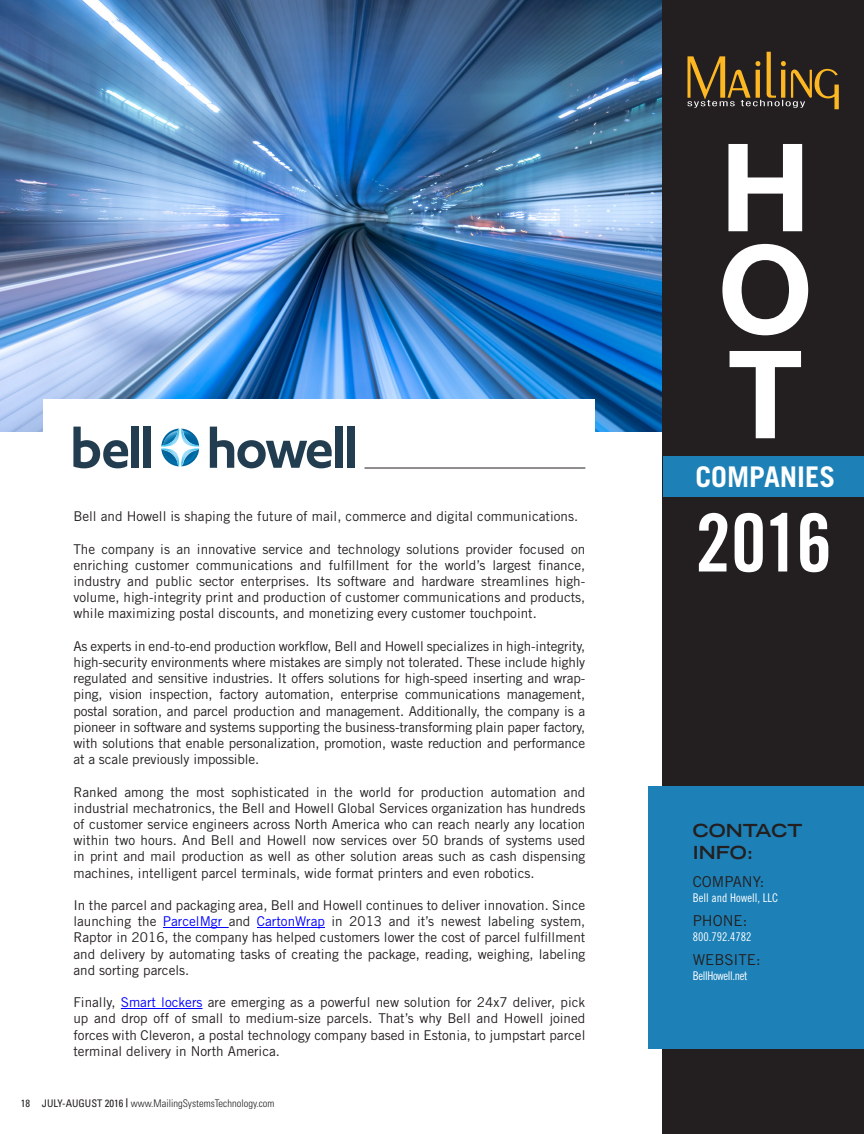
<style>
.page{position:relative;width:864px;height:1134px;background:#fff}
.page>*{position:absolute;margin:0;border:0;box-sizing:border-box;transform-origin:0 0}
.t1{font:700 122.25px "Helvetica Neue LT Std";color:#fff}
.t2{font:80.1px "Trade Gothic LT Std Bd Cn 20";color:#fff}
.t3{font:700 28.5px "Trade Gothic LT Std";color:#fff}
.t4{font:700 expanded 18px "Trade Gothic LT Std";color:#231f20}
.t5{font:15px "Trade Gothic LT Std";color:#231f20}
.t6{font:13.5px/16.2px "Trade Gothic LT Std";color:#231f20;text-align:justify}
.t7{font:12px "Trade Gothic LT Std Cn 18";color:#fff}
.t8{font:12px "Trade Gothic LT Std Cn 18";letter-spacing:-.03em;color:#fff}
.t9{font:300 condensed 10.5px "Univers LT Std";color:#231f20}
.s1{color:#00f}
.s2{font-weight:400}
.s3{font-weight:700;font-size:9px}
</style>
<div class="page">
<img style="left:0;top:0;width:662px;height:432px">
<div style="left:43px;top:399px;width:552px;height:87px;background:#fff"></div>
<div style="left:662px;top:0;width:202px;height:1134px;background:#231f20"></div>
<div style="left:664px;top:456px;width:200px;height:41px;background:#1d81b7"></div>
<div style="left:648px;top:787px;width:216px;height:262px;background:#1d81b7"></div>
<hr style="left:163px;top:927px;width:66px;height:1px;background:#00f">
<hr style="left:257px;top:927px;width:68px;height:1px;background:#00f">
<hr style="left:121px;top:1008px;width:82px;height:1px;background:#00f">
<hr style="left:364px;top:468px;width:221px;height:1px;background:#231f20">
<svg style="left:687px;top:52px;width:152px;height:57px"></svg>
<div style="left:335px;top:427px;width:7px;height:41px;background:#223d50"></div>
<div style="left:347px;top:427px;width:7px;height:41px;background:#223d50"></div>
<svg style="left:210px;top:427px;width:122px;height:41px"></svg>
<div style="left:131px;top:427px;width:8px;height:41px;background:#223d50"></div>
<div style="left:143px;top:427px;width:8px;height:41px;background:#223d50"></div>
<svg style="left:73px;top:427px;width:55px;height:41px"></svg>
<svg style="left:161px;top:429px;width:38px;height:37px"></svg>
<img style="left:163px;top:450px;width:1px;height:14px">
<img style="left:164px;top:450px;width:33px;height:14px">
<img style="left:163px;top:431px;width:34px;height:14px">
<p class="t6" style="left:73px;top:508px;width:506px">Bell and Howell is shaping the future of mail, commerce and digital communications.</p>
<p class="t6" style="left:73px;top:541px;width:513px">The company is an innovative service and technology solutions provider focused on enriching customer communications and fulfillment for the world’s largest finance, industry and public sector enterprises. Its software and hardware streamlines high&shy;volume, high-integrity print and production of customer communications and products, while maximizing postal discounts, and monetizing every customer touchpoint.</p>
<p class="t6" style="left:73px;top:638px;width:513px">As experts in end-to-end production workflow, Bell and Howell specializes in high-integrity, high-security environments where mistakes are simply not tolerated. These include highly regulated and sensitive industries. It offers solutions for high-speed inserting and wrap&shy;ping, vision inspection, factory automation, enterprise communications management, postal soration, and parcel production and management. Additionally, the company is a pioneer in software and systems supporting the business-transforming plain paper factory, with solutions that enable personalization, promotion, waste reduction and performance at a scale previously impossible.</p>
<p class="t6" style="left:73px;top:784px;width:513px">Ranked among the most sophisticated in the world for production automation and industrial mechatronics, the Bell and Howell Global Services organization has hundreds of customer service engineers across North America who can reach nearly any location within two hours. And Bell and Howell now services over 50 brands of systems used in print and mail production as well as other solution areas such as cash dispensing machines, intelligent parcel terminals, wide format printers and even robotics.</p>
<p class="t6" style="left:73px;top:897px;width:513px">In the parcel and packaging area, Bell and Howell continues to deliver innovation. Since launching the <span class="s1">ParcelMgr</span> and <span class="s1">CartonWrap</span> in 2013 and it’s newest labeling system, Raptor in 2016, the company has helped customers lower the cost of parcel fulfillment and delivery by automating tasks of creating the package, reading, weighing, labeling and sorting parcels.</p>
<p class="t6" style="left:73px;top:994px;width:513px">Finally, <span class="s1">Smart lockers</span> are emerging as a powerful new solution for 24x7 deliver, pick up and drop off of small to medium-size parcels. That’s why Bell and Howell joined forces with Cleveron, a postal technology company based in Estonia, to jumpstart parcel terminal delivery in North America.</p>
<p class="t9" style="left:21px;top:1097px;width:255px"><span class="s2">18 JULY-AUGUST 2016</span> <span class="s3">|</span> www.MailingSystemsTechnology.com</p>
<p class="t1" style="left:720px;top:112px;width:92px">H</p>
<p class="t1" style="left:718px;top:214px;width:97px">O</p>
<p class="t1" style="left:728px;top:319px;width:76px">T</p>
<p class="t3" style="left:695px;top:459px;width:141px">COMPANIES</p>
<p class="t2" style="left:695px;top:494px;width:138px">2016</p>
<p class="t4" style="left:693px;top:819px;width:111px">CONTACT</p>
<p class="t4" style="left:693px;top:841px;width:62px">INFO:</p>
<p class="t5" style="left:693px;top:873px;width:73px">COMPANY:</p>
<p class="t7" style="left:693px;top:891px;width:87px">Bell and Howell, LLC</p>
<p class="t5" style="left:693px;top:912px;width:56px">PHONE:</p>
<p class="t7" style="left:693px;top:930px;width:60px">800.792.4782</p>
<p class="t5" style="left:693px;top:951px;width:69px">WEBSITE:</p>
<p class="t8" style="left:693px;top:968px;width:56px">BellHowell.net</p>
</div>
